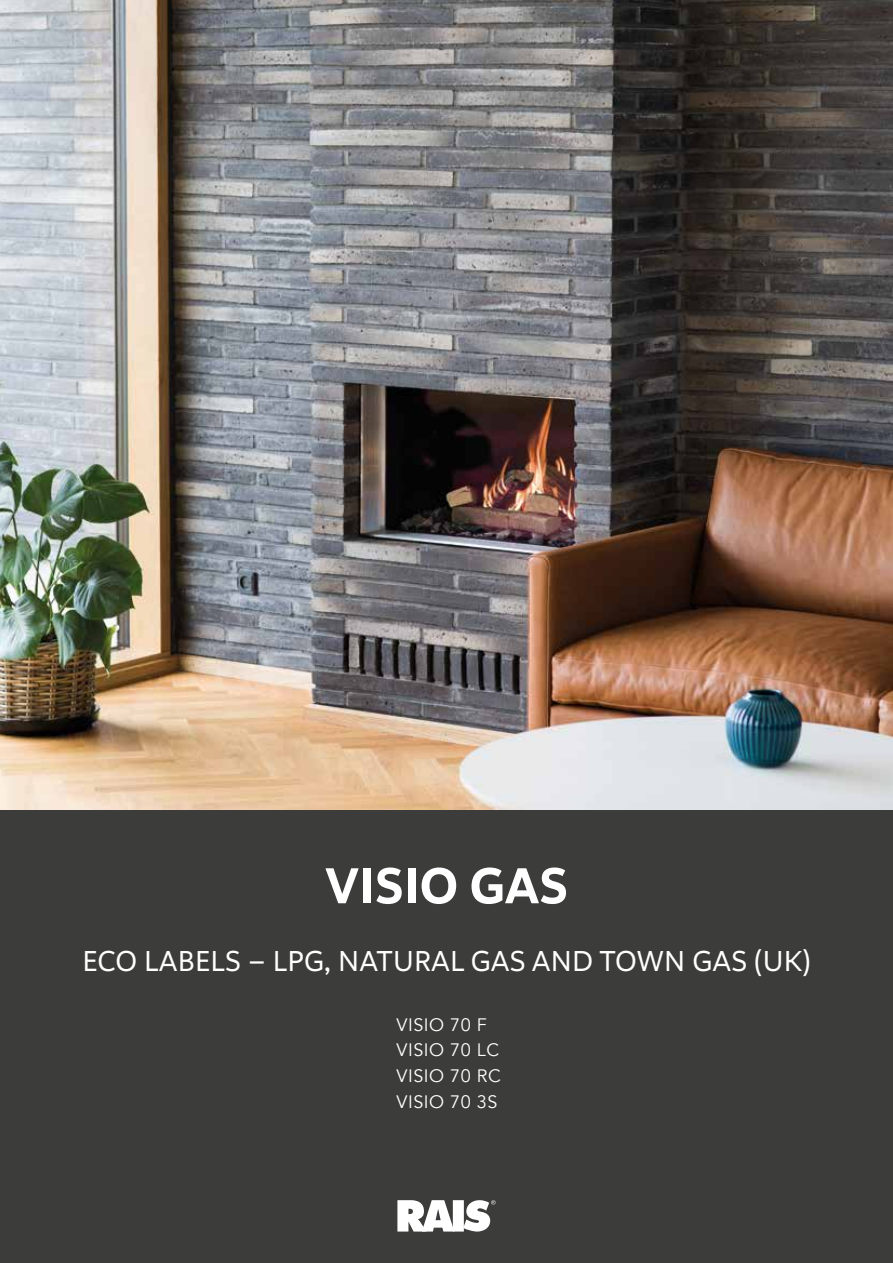
<style>
.page{position:relative;width:893px;height:1263px;background:#3c3c3b}
.page>*{position:absolute;margin:0;border:0;box-sizing:border-box;transform-origin:0 0}
.t1{font:700 52.5px "Aestetico Formal";letter-spacing:.03em;color:#fff}
.t2{font:30px "Aestetico Formal";letter-spacing:.03em;color:#fff}
.t3{font:18px/25.5px "Avenir";letter-spacing:.03em;color:#fff}
</style>
<div class="page">
<svg style="left:397px;top:1200px;width:99px;height:31px"></svg>
<img style="left:0;top:0;width:893px;height:810px">
<h1 class="t1" style="left:326px;top:854px;width:243px">VISIO GAS</h1>
<p class="t2" style="left:83px;top:943px;width:729px">ECO LABELS – LPG, NATURAL GAS AND TOWN GAS (UK)</p>
<p class="t3" style="left:396px;top:1012px;width:106px">VISIO 70 F<br>VISIO 70 LC<br>VISIO 70 RC<br>VISIO 70 3S</p>
</div>
